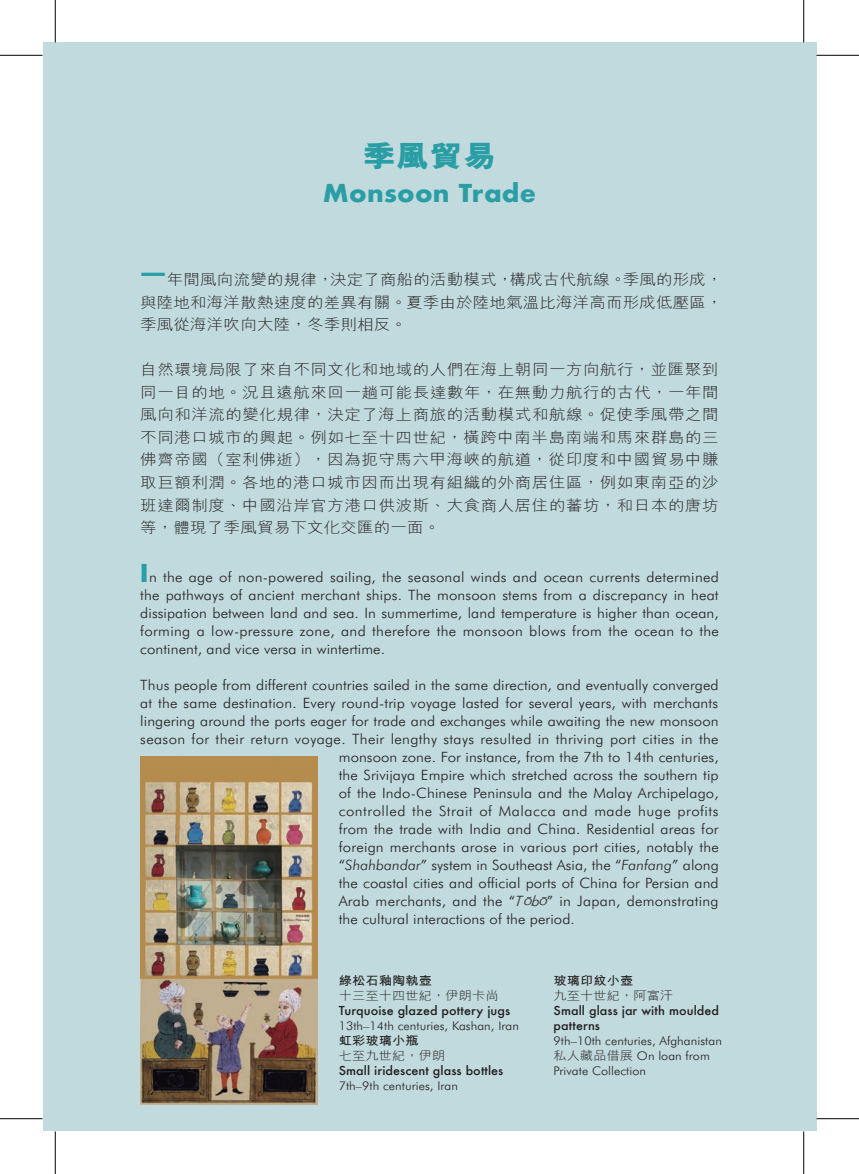
<style>
.page{position:relative;width:859px;height:1174px;background:#fff}
.page>*{position:absolute;margin:0;border:0;box-sizing:border-box;transform-origin:0 0}
.t1{font:800 30px "M Hei HK";color:#2a9ea5;scale:1.1 1}
.t2{font:700 24px "Futura";letter-spacing:.01em;color:#2a9ea5;scale:1.05 1}
.t3{font:300 15px/22.5px "M Hei HK";letter-spacing:.01em;color:#231f20;text-align:justify;scale:1.1 1}
.t4{font:300 14.25px/18px "Futura BT";letter-spacing:.005em;color:#231f20;text-align:justify;scale:1.05 1}
.t5{font:300 14.25px "Futura BT";letter-spacing:.025em;color:#231f20;scale:1.05 1}
.t6{font:300 14.25px "Futura BT";letter-spacing:.035em;color:#231f20;scale:1.05 1}
.t7{font:300 12px/15.1px "Futura BT";letter-spacing:.005em;color:#231f20;scale:1.05 1}
.t8{font:500 12px/15px "Futura";letter-spacing:.005em;color:#231f20;scale:1.05 1}
.t9{font:300 12px "M Hei HK";letter-spacing:.01em;color:#231f20;scale:1.1 1}
.t10{font:700 12px "M Hei HK";letter-spacing:.01em;color:#231f20;scale:1.1 1}
.s1{font-weight:800;font-size:24px;color:#2a9ea5}
.s2{font-family:"Futura Std";font-weight:700;font-size:24px;color:#2a9ea5}
.s3{font-style:italic}
.s4{font-family:"Helvetica";font-style:italic;font-size:12.9px}
.s5{font-family:"M Hei HK"}
</style>
<div class="page">
<div style="left:43px;top:43px;width:773px;height:1088px;background:#c1dadd"></div>
<img style="left:140px;top:756px;width:177px;height:348px">
<hr style="left:0;top:55px;width:43px;height:1px;background:#000">
<hr style="left:816px;top:55px;width:43px;height:1px;background:#000">
<hr style="left:0;top:1118px;width:43px;height:1px;background:#000">
<hr style="left:816px;top:1118px;width:43px;height:1px;background:#000">
<hr style="left:55px;top:0;width:1px;height:43px;background:#000">
<hr style="left:55px;top:1131px;width:1px;height:43px;background:#000">
<hr style="left:803px;top:0;width:1px;height:43px;background:#000">
<hr style="left:803px;top:1131px;width:1px;height:43px;background:#000">
<h1 class="t1" style="left:363px;top:141px;width:122px">季風貿易</h1>
<h2 class="t2" style="left:323px;top:175px;width:205px">Monsoon Trade</h2>
<p class="t3" style="left:140px;top:268px;width:531px"><span class="s1">一</span>年間風向流變的規律，決定了商船的活動模式，構成古代航線。季風的形成，與陸地和海洋散熱速度的差異有關。夏季由於陸地氣溫比海洋高而形成低壓區，季風從海洋吹向大陸，冬季則相反。</p>
<p class="t3" style="left:140px;top:358px;width:527px">自然環境局限了來自不同文化和地域的人們在海上朝同一方向航行，並匯聚到同一目的地。況且遠航來回一趟可能長達數年，在無動力航行的古代，一年間風向和洋流的變化規律，決定了海上商旅的活動模式和航線。促使季風帶之間不同港口城市的興起。例如七至十四世紀，橫跨中南半島南端和馬來群島的三佛齊帝國（室利佛逝），因為扼守馬六甲海峽的航道，從印度和中國貿易中賺取巨額利潤。各地的港口城市因而出現有組織的外商居住區，例如東南亞的沙班達爾制度、中國沿岸官方港口供波斯、大食商人居住的蕃坊，和日本的唐坊等，體現了季風貿易下文化交匯的一面。</p>
<p class="t4" style="left:140px;top:567px;width:553px"><span class="s2">I</span>n the age of non-powered sailing, the seasonal winds and ocean currents determined the pathways of ancient merchant ships. The monsoon stems from a discrepancy in heat dissipation between land and sea. In summertime, land temperature is higher than ocean, forming a low-pressure zone, and therefore the monsoon blows from the ocean to the continent, and vice versa in wintertime.</p>
<p class="t4" style="left:140px;top:675px;width:552px">Thus people from different countries sailed in the same direction, and eventually converged</p>
<p class="t4" style="left:140px;top:693px;width:552px">at the same destination. Every round-trip voyage lasted for several years, with merchants</p>
<p class="t4" style="left:140px;top:711px;width:552px">lingering around the ports eager for trade and exchanges while awaiting the new monsoon</p>
<p class="t5" style="left:140px;top:730px;width:552px">season for their return voyage. Their lengthy stays resulted in thriving port cities in the</p>
<p class="t4" style="left:339px;top:747px;width:363px">monsoon zone. For instance, from the 7th to 14th centuries,</p>
<p class="t4" style="left:339px;top:765px;width:363px">the Srivijaya Empire which stretched across the southern tip</p>
<p class="t4" style="left:339px;top:783px;width:363px">of the Indo-Chinese Peninsula and the Malay Archipelago,</p>
<p class="t6" style="left:339px;top:802px;width:363px">controlled the Strait of Malacca and made huge profits</p>
<p class="t4" style="left:339px;top:819px;width:363px">from the trade with India and China. Residential areas for</p>
<p class="t4" style="left:339px;top:837px;width:363px">foreign merchants arose in various port cities, notably the</p>
<p class="t4" style="left:339px;top:855px;width:363px">“<span class="s3">Shahbandar</span>” system in Southeast Asia, the “<span class="s3">Fanfang</span>” along</p>
<p class="t4" style="left:339px;top:873px;width:363px">the coastal cities and official ports of China for Persian and</p>
<p class="t4" style="left:339px;top:891px;width:363px">Arab merchants, and the “<span class="s3">T</span><span class="s4">ō</span><span class="s3">b</span><span class="s4">ō</span>” in Japan, demonstrating</p>
<p class="t4" style="left:339px;top:909px;width:226px">the cultural interactions of the period.</p>
<p class="t10" style="left:339px;top:972px;width:86px">綠松石釉陶執壺</p>
<p class="t9" style="left:339px;top:989px;width:147px">十三至十四世紀，伊朗卡尚</p>
<p class="t8" style="left:339px;top:1003px;width:165px">Turquoise glazed pottery jugs</p>
<p class="t7" style="left:339px;top:1017px;width:173px">13th–14th centuries, Kashan, Iran</p>
<p class="t10" style="left:339px;top:1032px;width:74px">虹彩玻璃小瓶</p>
<p class="t9" style="left:339px;top:1049px;width:98px">七至九世紀，伊朗</p>
<p class="t8" style="left:339px;top:1063px;width:158px">Small iridescent glass bottles</p>
<p class="t7" style="left:339px;top:1077px;width:115px">7th–9th centuries, Iran</p>
<p class="t10" style="left:554px;top:972px;width:74px">玻璃印紋小壺</p>
<p class="t9" style="left:554px;top:989px;width:110px">九至十世紀，阿富汗</p>
<p class="t8" style="left:554px;top:1003px;width:159px">Small glass jar with moulded patterns</p>
<p class="t7" style="left:554px;top:1032px;width:162px">9th–10th centuries, Afghanistan<span class="s5">私人藏品借展</span> On loan from<br>Private Collection</p>
</div>
